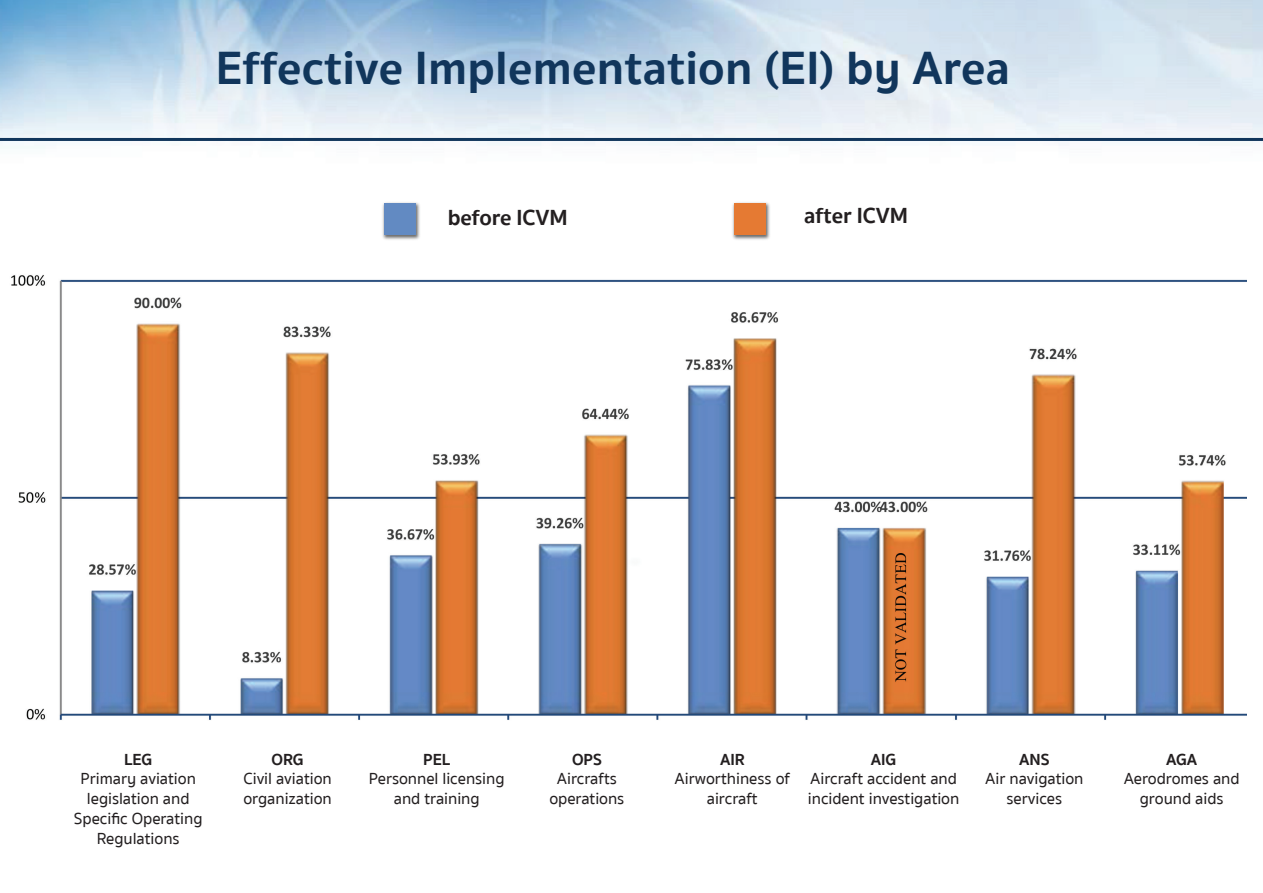
<style>
.page{position:relative;width:1263px;height:893px;background:#fff}
.page>*{position:absolute;margin:0;border:0;box-sizing:border-box;transform-origin:0 0}
.t1{font:700 48px "Sukhumvit Set";letter-spacing:.005em;color:#11365c}
.t2{font:700 22.5px "Sukhumvit Set";letter-spacing:-.005em;color:#231f20}
.t3{font:500 16.5px/19.8px "Sukhumvit Set";letter-spacing:-.005em;color:#231f20;text-align:center}
.t4{font:700 16.5px "Sukhumvit Set";letter-spacing:-.005em;color:#231f20}
</style>
<div class="page">
<img style="left:0;top:0;width:1263px;height:148px">
<hr style="left:0;top:138px;width:1263px;height:3px;background:#11365c">
<img style="left:11px;top:275px;width:1235px;height:445px">
<img style="left:382px;top:202px;width:38px;height:38px">
<div style="left:384px;top:203px;width:32px;height:32px;background:#628ac2"></div>
<img style="left:732px;top:202px;width:38px;height:38px">
<div style="left:734px;top:203px;width:32px;height:32px;background:#e57a33"></div>
<h1 class="t1" style="left:216px;top:31px;width:796px">Effective Implementation (EI) by Area</h1>
<h2 class="t2" style="left:448px;top:200px;width:121px">before ICVM</h2>
<h2 class="t2" style="left:804px;top:199px;width:105px">after ICVM</h2>
<p class="t4" style="left:124px;top:746px;width:30px">LEG</p>
<p class="t3" style="left:74px;top:769px;width:130px">Primary aviation legislation and<br>Specific Operating<br>Regulations</p>
<p class="t4" style="left:272px;top:746px;width:34px">ORG</p>
<p class="t3" style="left:243px;top:769px;width:90px;text-align:left">Civil aviation organization</p>
<p class="t4" style="left:423px;top:746px;width:29px">PEL</p>
<p class="t3" style="left:369px;top:769px;width:137px">Personnel licensing and training</p>
<p class="t4" style="left:572px;top:746px;width:31px">OPS</p>
<p class="t3" style="left:549px;top:769px;width:76px">Aircrafts operations</p>
<p class="t4" style="left:720px;top:746px;width:26px">AIR</p>
<p class="t3" style="left:675px;top:769px;width:117px">Airworthiness of aircraft</p>
<p class="t4" style="left:871px;top:746px;width:27px">AIG</p>
<p class="t3" style="left:808px;top:769px;width:153px;text-align:left">Aircraft accident and incident investigation</p>
<p class="t4" style="left:1019px;top:746px;width:32px">ANS</p>
<p class="t3" style="left:985px;top:769px;width:100px">Air navigation services</p>
<p class="t4" style="left:1166px;top:746px;width:33px">AGA</p>
<p class="t3" style="left:1124px;top:769px;width:117px">Aerodromes and ground aids</p>
</div>
